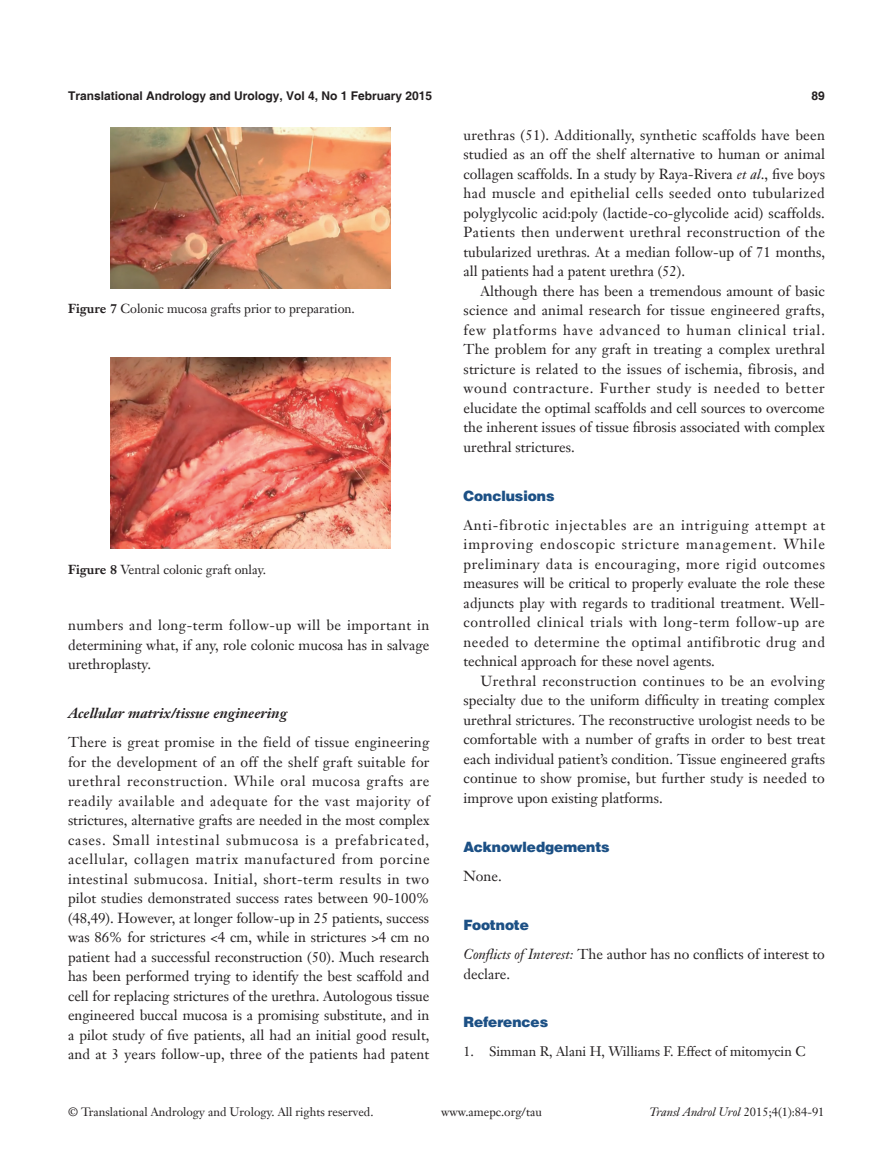
<style>
.page{position:relative;width:893px;height:1170px;background:#fff}
.page>*{position:absolute;margin:0;border:0;box-sizing:border-box;transform-origin:0 0}
.t1{font:14.25px/19.5px "Janson Text LT";color:#231f20;text-align:justify}
.t2{font:900 14.25px "Helvetica";color:#1c5085}
.t3{font:italic 700 14.25px "Janson Text LT";color:#231f20}
.t4{font:13.5px "Janson Text LT";color:#231f20}
.t5{font:12.75px "Janson Text LT";color:#231f20}
.t6{font:12px "Janson Text LT";color:#231f20}
.t7{font:700 12px "Helvetica";color:#231f20}
.t8{font:italic 12px "Janson Text LT";color:#231f20}
.s1{font-weight:700}
.s2{font-style:italic}
.s3{font-style:normal}
</style>
<div class="page">
<img style="left:111px;top:128px;width:280px;height:161px">
<img style="left:111px;top:358px;width:280px;height:190px">
<p class="t7" style="left:68px;top:88px;width:366px">Translational Andrology and Urology, Vol 4, No 1 February 2015</p>
<p class="t7" style="left:812px;top:88px;width:15px">89</p>
<p class="t5" style="left:68px;top:301px;width:288px"><span class="s1">Figure 7</span> Colonic mucosa grafts prior to preparation.</p>
<p class="t5" style="left:68px;top:561px;width:200px"><span class="s1">Figure 8</span> Ventral colonic graft onlay.</p>
<p class="t1" style="left:68px;top:615px;width:363px">numbers and long-term follow-up will be important in determining what, if any, role colonic mucosa has in salvage urethroplasty.</p>
<p class="t3" style="left:68px;top:703px;width:221px">Acellular matrix/tissue engineering</p>
<p class="t1" style="left:68px;top:732px;width:363px">There is great promise in the field of tissue engineering for the development of an off the shelf graft suitable for urethral reconstruction. While oral mucosa grafts are readily available and adequate for the vast majority of strictures, alternative grafts are needed in the most complex cases. Small intestinal submucosa is a prefabricated, acellular, collagen matrix manufactured from porcine intestinal submucosa. Initial, short-term results in two pilot studies demonstrated success rates between 90-100% (48,49). However, at longer follow-up in 25 patients, success was 86% for strictures &lt;4 cm, while in strictures &gt;4 cm no patient had a successful reconstruction (50). Much research has been performed trying to identify the best scaffold and cell for replacing strictures of the urethra. Autologous tissue engineered buccal mucosa is a promising substitute, and in a pilot study of five patients, all had an initial good result, and at 3 years follow-up, three of the patients had patent</p>
<p class="t1" style="left:463px;top:125px;width:363px">urethras (51). Additionally, synthetic scaffolds have been studied as an off the shelf alternative to human or animal collagen scaffolds. In a study by Raya-Rivera <span class="s2">et al</span>., five boys had muscle and epithelial cells seeded onto tubularized polyglycolic acid:poly (lactide-co-glycolide acid) scaffolds.<br>Patients then underwent urethral reconstruction of the tubularized urethras. At a median follow-up of 71 months, all patients had a patent urethra (52).</p>
<p class="t1" style="left:463px;top:281px;width:363px;text-indent:17px">Although there has been a tremendous amount of basic science and animal research for tissue engineered grafts, few platforms have advanced to human clinical trial.<br>The problem for any graft in treating a complex urethral stricture is related to the issues of ischemia, fibrosis, and wound contracture. Further study is needed to better elucidate the optimal scaffolds and cell sources to overcome the inherent issues of tissue fibrosis associated with complex urethral strictures.</p>
<p class="t2" style="left:463px;top:486px;width:92px">Conclusions</p>
<p class="t1" style="left:463px;top:515px;width:363px">Anti-fibrotic injectables are an intriguing attempt at improving endoscopic stricture management. While preliminary data is encouraging, more rigid outcomes measures will be critical to properly evaluate the role these adjuncts play with regards to traditional treatment. Well&shy;controlled clinical trials with long-term follow-up are needed to determine the optimal antifibrotic drug and technical approach for these novel agents.</p>
<p class="t1" style="left:463px;top:671px;width:363px;text-indent:17px">Urethral reconstruction continues to be an evolving specialty due to the uniform difficulty in treating complex urethral strictures. The reconstructive urologist needs to be comfortable with a number of grafts in order to best treat each individual patient’s condition. Tissue engineered grafts continue to show promise, but further study is needed to improve upon existing platforms.</p>
<p class="t2" style="left:463px;top:837px;width:148px">Acknowledgements</p>
<p class="t1" style="left:463px;top:866px;width:40px">None.</p>
<p class="t2" style="left:463px;top:915px;width:67px">Footnote</p>
<p class="t1" style="left:463px;top:944px;width:363px"><span class="s2">Conflicts of Interest:</span> The author has no conflicts of interest to declare.</p>
<p class="t2" style="left:463px;top:1012px;width:86px">References</p>
<p class="t4" style="left:463px;top:1042px;width:344px">1. Simman R, Alani H, Williams F. Effect of mitomycin C</p>
<p class="t6" style="left:68px;top:1104px;width:307px">© Translational Andrology and Urology. All rights reserved.</p>
<p class="t6" style="left:441px;top:1104px;width:102px">www.amepc.org/tau</p>
<p class="t8" style="left:650px;top:1104px;width:176px">Transl Androl Urol <span class="s3">2015;4(1):84-91</span></p>
</div>
